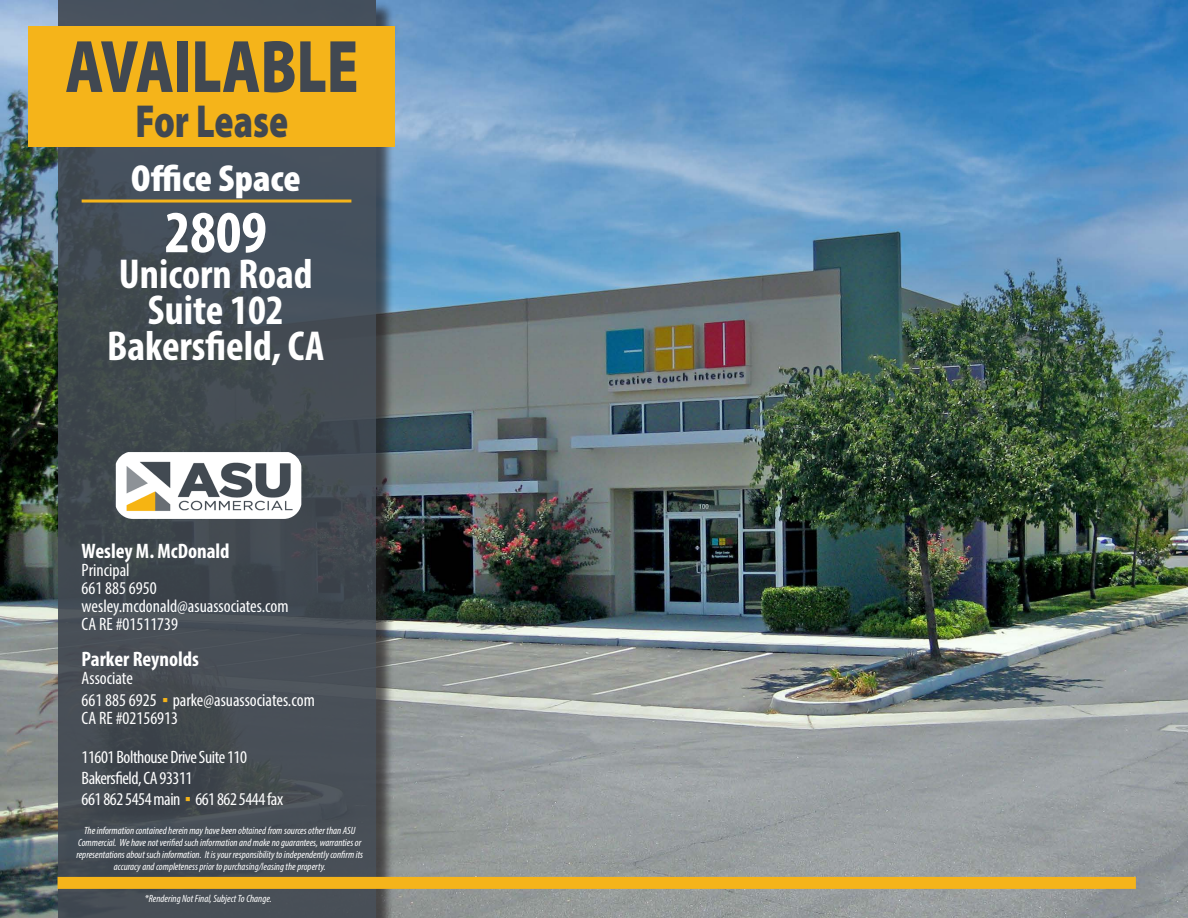
<style>
.page{position:relative;width:1188px;height:918px;background:#fff}
.page>*{position:absolute;margin:0;border:0;box-sizing:border-box;transform-origin:0 0}
.t1{font:900 75px "Myriad Pro";color:#414851;scale:.76 1}
.t2{font:700 condensed 60px "Myriad Pro";color:#fff}
.t3{font:900 46.5px "Myriad Pro";color:#414851;scale:.76 1}
.t4{font:700 condensed 42px "Myriad Pro";color:#fff}
.t5{font:900 condensed 37.8px "Myriad Pro";color:#fff}
.t6{font:700 condensed 21px "Myriad Pro";color:#fff}
.t7{font:condensed 18px "Myriad Pro";color:#fff}
.t8{font:condensed 18px "Myriad Pro";letter-spacing:-.025em;color:#fff}
.t9{font:italic condensed 10.5px/12px "Myriad Pro";color:#fff;text-align:center}
.s1{font-family:"Arial Narrow";font-stretch:normal;color:#f5b41a}
</style>
<div class="page">
<img style="left:0;top:0;width:1188px;height:918px">
<div style="left:60px;top:2px;width:334px;height:916px;background:#231f20;opacity:.75"></div>
<div style="left:58px;top:0;width:318px;height:918px;background:#414851"></div>
<div style="left:28px;top:26px;width:367px;height:121px;background:#f5b41a"></div>
<hr style="left:82px;top:200px;width:269px;height:3px;background:#f5b41a">
<div style="left:58px;top:877px;width:1078px;height:12px;background:#f5b41a"></div>
<img style="left:116px;top:452px;width:185px;height:67px">
<p class="t1" style="left:65px;top:17px;width:387px">AVAILABLE</p>
<p class="t3" style="left:136px;top:90px;width:202px">For Lease</p>
<p class="t5" style="left:131px;top:154px;width:171px">Office Space</p>
<p class="t2" style="left:165px;top:195px;width:104px">2809</p>
<p class="t4" style="left:119px;top:248px;width:195px">Unicorn Road</p>
<p class="t4" style="left:148px;top:284px;width:138px">Suite 102</p>
<p class="t4" style="left:107px;top:320px;width:219px">Bakersfield, CA</p>
<p class="t6" style="left:82px;top:538px;width:150px">Wesley M. McDonald</p>
<p class="t7" style="left:82px;top:559px;width:50px">Principal</p>
<p class="t7" style="left:82px;top:577px;width:76px">661 885 6950</p>
<p class="t7" style="left:82px;top:595px;width:208px">wesley.mcdonald@asuassociates.com</p>
<p class="t7" style="left:82px;top:613px;width:98px">CA RE #01511739</p>
<p class="t6" style="left:82px;top:646px;width:119px">Parker Reynolds</p>
<p class="t7" style="left:82px;top:667px;width:53px">Associate</p>
<p class="t7" style="left:82px;top:689px;width:235px">661 885 6925 <span class="s1">▪</span> parke@asuassociates.com</p>
<p class="t7" style="left:82px;top:707px;width:98px">CA RE #02156913</p>
<p class="t8" style="left:82px;top:746px;width:167px">11601 Bolthouse Drive Suite 110</p>
<p class="t8" style="left:82px;top:767px;width:112px">Bakersfield, CA 93311</p>
<p class="t8" style="left:82px;top:788px;width:203px">661 862 5454 main <span class="s1">▪</span> 661 862 5444 fax</p>
<p class="t9" style="left:76px;top:824px;width:288px">The information contained herein may have been obtained from sources other than ASU Commercial. We have not verified such information and make no guarantees, warranties or representations about such information. It is your responsibility to independently confirm its accuracy and completeness prior to purchasing/leasing the property.</p>
<p class="t9" style="left:145px;top:893px;width:128px">*Rendering Not Final, Subject To Change.</p>
</div>
